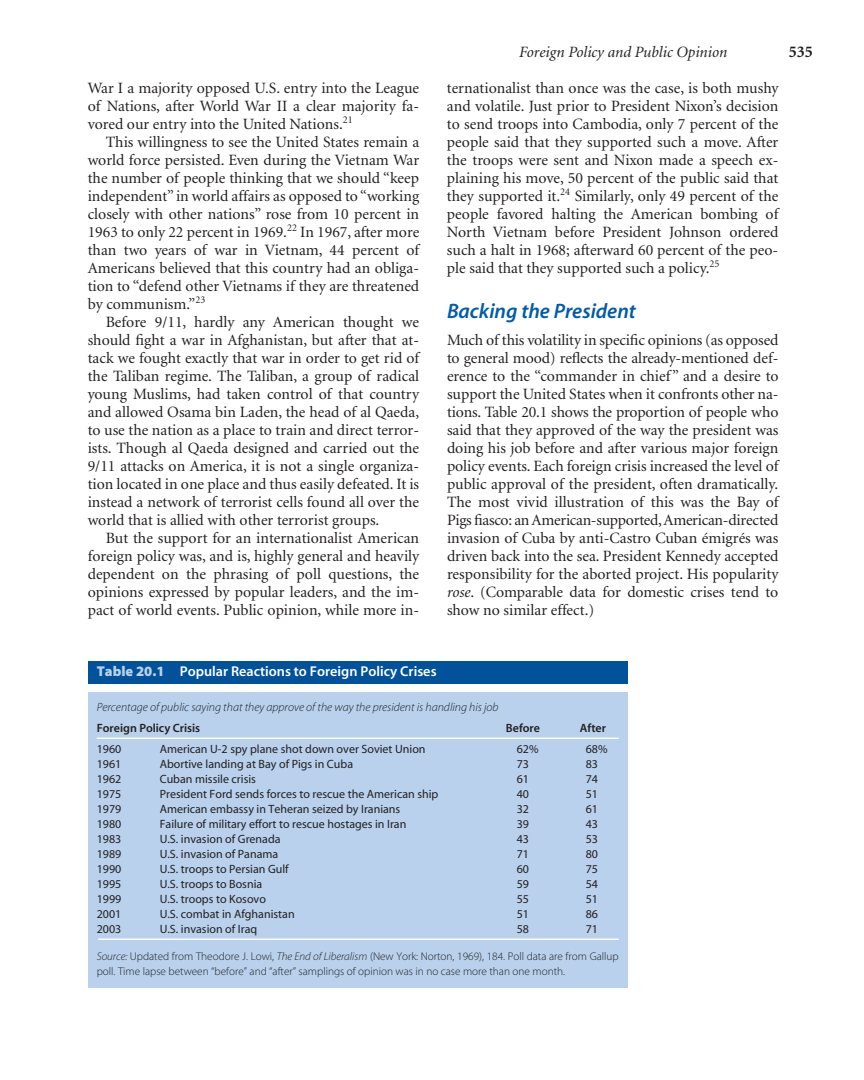
<style>
.page{position:relative;width:864px;height:1080px;background:#fff}
.page>*{position:absolute;margin:0;border:0;box-sizing:border-box;transform-origin:0 0}
.t1{font:21px "Myriad Sem Itl";color:#015aaa}
.t2{font:700 16.5px "Minion";color:#231f20}
.t3{font:15.75px/18px "Minion";color:#231f20;text-align:justify}
.t4{font:italic 15.75px "Minion";color:#231f20}
.t5{font:14.25px "Myriad Sem";color:#fff}
.t6{font:12px "Myriad Reg";color:#231f20}
.t7{font:12px/21px "Myriad Lig Itl";color:#231f20}
.t8{font:12px "Myriad Sem";color:#231f20}
.t9{font:11.25px/15px "Myriad Lig";color:#231f20}
.s1{font-style:italic}
.s2{font-family:"Myriad Blk";color:#b9d1ec}
.s3{font-family:"Myriad Sem"}
.s4{font-family:"Myriad Lig Itl"}
</style>
<div class="page">
<div style="left:88px;top:661px;width:540px;height:23px;background:#01519b"></div>
<div style="left:88px;top:693px;width:540px;height:295px;background:#b9d1ec"></div>
<hr style="left:97px;top:738px;width:522px;height:1px;background:#fff">
<hr style="left:98px;top:939px;width:521px;height:1px;background:#fff">
<p class="t3" style="left:88px;top:80px;width:333px">War I a majority opposed U.S. entry into the League</p>
<p class="t3" style="left:88px;top:98px;width:333px">of Nations, after World War II a clear majority fa-</p>
<p class="t3" style="left:88px;top:116px;width:267px">vored our entry into the United Nations.<sup>21</sup></p>
<p class="t3" style="left:106px;top:134px;width:315px">This willingness to see the United States remain a</p>
<p class="t3" style="left:88px;top:152px;width:333px">world force persisted. Even during the Vietnam War</p>
<p class="t3" style="left:88px;top:170px;width:333px">the number of people thinking that we should “keep</p>
<p class="t3" style="left:88px;top:188px;width:333px">independent” in world affairs as opposed to “working</p>
<p class="t3" style="left:88px;top:206px;width:333px">closely with other nations” rose from 10 percent in</p>
<p class="t3" style="left:88px;top:224px;width:333px">1963 to only 22 percent in 1969.<sup>22</sup> In 1967, after more</p>
<p class="t3" style="left:88px;top:242px;width:333px">than two years of war in Vietnam, 44 percent of</p>
<p class="t3" style="left:88px;top:260px;width:333px">Americans believed that this country had an obliga-</p>
<p class="t3" style="left:88px;top:278px;width:333px">tion to “defend other Vietnams if they are threatened</p>
<p class="t3" style="left:88px;top:296px;width:119px">by communism.”<sup>23</sup></p>
<p class="t3" style="left:106px;top:314px;width:315px">Before 9/11, hardly any American thought we</p>
<p class="t3" style="left:88px;top:332px;width:333px">should fight a war in Afghanistan, but after that at-</p>
<p class="t3" style="left:88px;top:350px;width:333px">tack we fought exactly that war in order to get rid of</p>
<p class="t3" style="left:88px;top:368px;width:333px">the Taliban regime. The Taliban, a group of radical</p>
<p class="t3" style="left:88px;top:386px;width:333px">young Muslims, had taken control of that country</p>
<p class="t3" style="left:88px;top:404px;width:333px">and allowed Osama bin Laden, the head of al Qaeda,</p>
<p class="t3" style="left:88px;top:422px;width:333px">to use the nation as a place to train and direct terror-</p>
<p class="t3" style="left:88px;top:440px;width:333px">ists. Though al Qaeda designed and carried out the</p>
<p class="t3" style="left:88px;top:458px;width:333px">9/11 attacks on America, it is not a single organiza-</p>
<p class="t3" style="left:88px;top:476px;width:333px">tion located in one place and thus easily defeated. It is</p>
<p class="t3" style="left:88px;top:494px;width:333px">instead a network of terrorist cells found all over the</p>
<p class="t3" style="left:88px;top:512px;width:293px">world that is allied with other terrorist groups.</p>
<p class="t3" style="left:106px;top:530px;width:315px">But the support for an internationalist American</p>
<p class="t3" style="left:88px;top:548px;width:333px">foreign policy was, and is, highly general and heavily</p>
<p class="t3" style="left:88px;top:566px;width:333px">dependent on the phrasing of poll questions, the</p>
<p class="t3" style="left:88px;top:584px;width:333px">opinions expressed by popular leaders, and the im-</p>
<p class="t3" style="left:88px;top:602px;width:333px">pact of world events. Public opinion, while more in-</p>
<p class="t4" style="left:519px;top:46px;width:210px">Foreign Policy and Public Opinion</p>
<p class="t2" style="left:789px;top:45px;width:26px">535</p>
<p class="t3" style="left:447px;top:80px;width:333px">ternationalist than once was the case, is both mushy and volatile. Just prior to President Nixon’s decision to send troops into Cambodia, only 7 percent of the people said that they supported such a move. After the troops were sent and Nixon made a speech ex&shy;plaining his move, 50 percent of the public said that they supported it.<sup>24</sup> Similarly, only 49 percent of the people favored halting the American bombing of North Vietnam before President Johnson ordered such a halt in 1968; afterward 60 percent of the peo&shy;ple said that they supported such a policy.<sup>25</sup></p>
<p class="t1" style="left:447px;top:303px;width:190px">Backing the President</p>
<p class="t3" style="left:447px;top:332px;width:333px">Much of this volatility in specific opinions (as opposed to general mood) reflects the already-mentioned def&shy;erence to the “commander in chief” and a desire to support the United States when it confronts other na&shy;tions. Table 20.1 shows the proportion of people who said that they approved of the way the president was doing his job before and after various major foreign policy events. Each foreign crisis increased the level of public approval of the president, often dramatically.<br>The most vivid illustration of this was the Bay of Pigs fiasco: an American-supported,American-directed invasion of Cuba by anti-Castro Cuban émigrés was driven back into the sea. President Kennedy accepted responsibility for the aborted project. His popularity <span class="s1">rose</span>. (Comparable data for domestic crises tend to show no similar effect.)</p>
<p class="t5" style="left:97px;top:666px;width:341px"><span class="s2">Table 20.1</span> Popular Reactions to Foreign Policy Crises</p>
<p class="t7" style="left:97px;top:697px;width:403px">Percentage of public saying that they approve of the way the president is handling his job<br><span class="s3">Foreign Policy Crisis</span></p>
<p class="t8" style="left:506px;top:723px;width:36px">Before</p>
<p class="t8" style="left:580px;top:723px;width:28px">After</p>
<p class="t6" style="left:97px;top:744px;width:26px">1960</p>
<p class="t6" style="left:160px;top:744px;width:267px">American U-2 spy plane shot down over Soviet Union</p>
<p class="t6" style="left:517px;top:744px;width:23px">62%</p>
<p class="t6" style="left:586px;top:744px;width:23px">68%</p>
<p class="t6" style="left:97px;top:759px;width:26px">1961</p>
<p class="t6" style="left:160px;top:759px;width:195px">Abortive landing at Bay of Pigs in Cuba</p>
<p class="t6" style="left:517px;top:759px;width:14px">73</p>
<p class="t6" style="left:586px;top:759px;width:14px">83</p>
<p class="t6" style="left:97px;top:774px;width:26px">1962</p>
<p class="t6" style="left:160px;top:774px;width:98px">Cuban missile crisis</p>
<p class="t6" style="left:517px;top:774px;width:14px">61</p>
<p class="t6" style="left:586px;top:774px;width:14px">74</p>
<p class="t6" style="left:97px;top:789px;width:26px">1975</p>
<p class="t6" style="left:160px;top:789px;width:280px">President Ford sends forces to rescue the American ship</p>
<p class="t6" style="left:517px;top:789px;width:14px">40</p>
<p class="t6" style="left:586px;top:789px;width:14px">51</p>
<p class="t6" style="left:97px;top:804px;width:26px">1979</p>
<p class="t6" style="left:160px;top:804px;width:242px">American embassy in Teheran seized by Iranians</p>
<p class="t6" style="left:517px;top:804px;width:14px">32</p>
<p class="t6" style="left:586px;top:804px;width:14px">61</p>
<p class="t6" style="left:97px;top:819px;width:26px">1980</p>
<p class="t6" style="left:160px;top:819px;width:248px">Failure of military effort to rescue hostages in Iran</p>
<p class="t6" style="left:517px;top:819px;width:14px">39</p>
<p class="t6" style="left:586px;top:819px;width:14px">43</p>
<p class="t6" style="left:97px;top:834px;width:26px">1983</p>
<p class="t6" style="left:160px;top:834px;width:122px">U.S. invasion of Grenada</p>
<p class="t6" style="left:517px;top:834px;width:14px">43</p>
<p class="t6" style="left:586px;top:834px;width:14px">53</p>
<p class="t6" style="left:97px;top:849px;width:26px">1989</p>
<p class="t6" style="left:160px;top:849px;width:120px">U.S. invasion of Panama</p>
<p class="t6" style="left:517px;top:849px;width:14px">71</p>
<p class="t6" style="left:586px;top:849px;width:14px">80</p>
<p class="t6" style="left:97px;top:864px;width:26px">1990</p>
<p class="t6" style="left:160px;top:864px;width:131px">U.S. troops to Persian Gulf</p>
<p class="t6" style="left:517px;top:864px;width:14px">60</p>
<p class="t6" style="left:586px;top:864px;width:14px">75</p>
<p class="t6" style="left:97px;top:879px;width:26px">1995</p>
<p class="t6" style="left:160px;top:879px;width:104px">U.S. troops to Bosnia</p>
<p class="t6" style="left:517px;top:879px;width:14px">59</p>
<p class="t6" style="left:586px;top:879px;width:14px">54</p>
<p class="t6" style="left:97px;top:894px;width:26px">1999</p>
<p class="t6" style="left:160px;top:894px;width:108px">U.S. troops to Kosovo</p>
<p class="t6" style="left:517px;top:894px;width:14px">55</p>
<p class="t6" style="left:586px;top:894px;width:14px">51</p>
<p class="t6" style="left:97px;top:909px;width:26px">2001</p>
<p class="t6" style="left:160px;top:909px;width:136px">U.S. combat in Afghanistan</p>
<p class="t6" style="left:517px;top:909px;width:14px">51</p>
<p class="t6" style="left:586px;top:909px;width:14px">86</p>
<p class="t6" style="left:97px;top:924px;width:26px">2003</p>
<p class="t6" style="left:160px;top:924px;width:99px">U.S. invasion of Iraq</p>
<p class="t6" style="left:517px;top:924px;width:14px">58</p>
<p class="t6" style="left:586px;top:924px;width:14px">71</p>
<p class="t9" style="left:97px;top:949px;width:523px"><span class="s4">Source:</span> Updated from Theodore J. Lowi, <span class="s4">The End of Liberalism</span> (New York: Norton, 1969), 184. Poll data are from Gallup poll. Time lapse between “before” and “after” samplings of opinion was in no case more than one month.</p>
</div>
